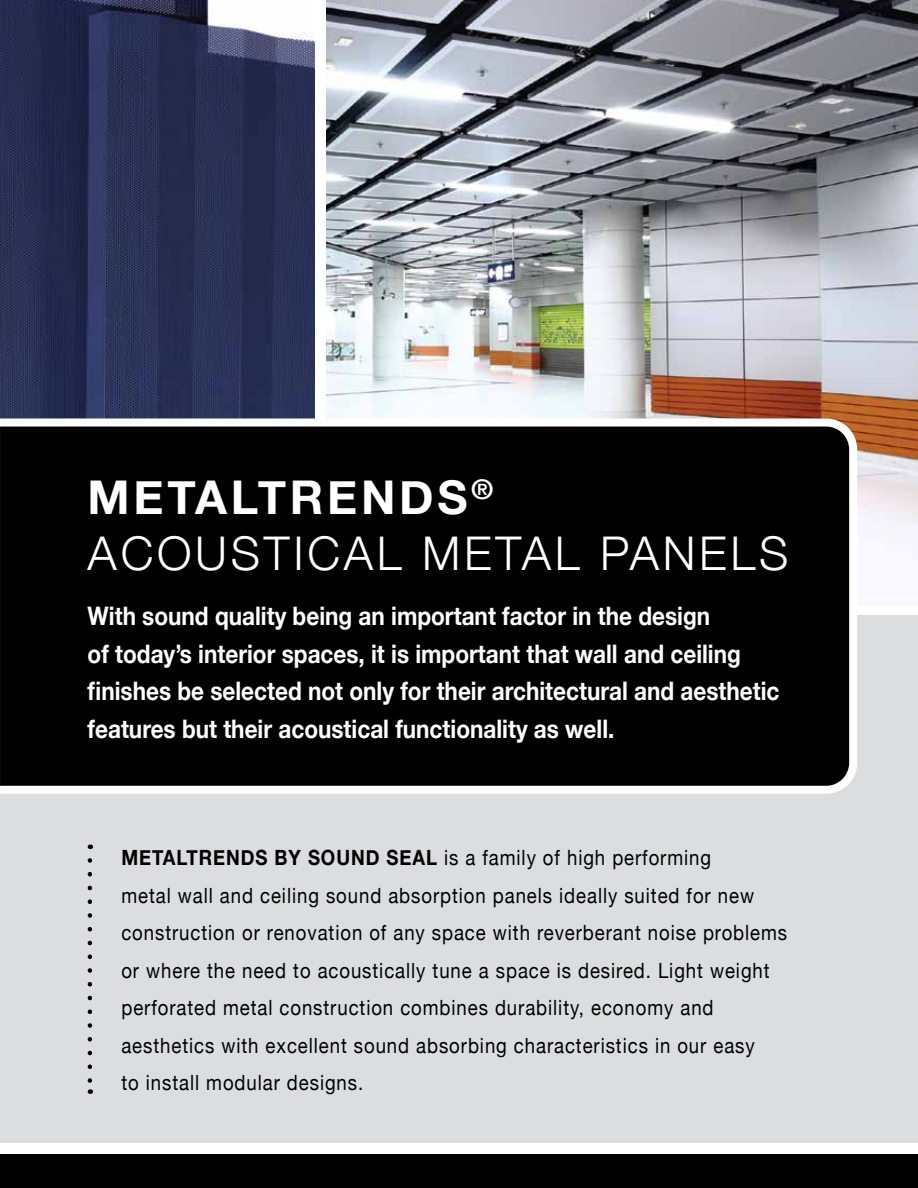
<style>
.page{position:relative;width:918px;height:1188px;background:#fff}
.page>*{position:absolute;margin:0;border:0;box-sizing:border-box;transform-origin:0 0}
.t1{font:300 46.5px/55.5px "Helvetica Neue";letter-spacing:.08em;color:#fff}
.t2{font:700 25.5px/37.5px "Helvetica Neue";color:#fff;scale:.88 1}
.t3{font:21px/37.5px "Helvetica Neue";letter-spacing:.05em;color:#000;scale:.88 1}
.s1{font-weight:700}
</style>
<div class="page">
<img style="left:0;top:0;width:315px;height:414px">
<img style="left:326px;top:0;width:592px;height:534px">
<div style="left:0;top:1155px;width:918px;height:33px;background:#000"></div>
<div style="left:0;top:616px;width:918px;height:527px;background:#dcddde"></div>
<svg style="left:88px;top:860px;width:4px;height:234px"></svg>
<svg style="left:0;top:414px;width:861px;height:380px;background:#0f0f0f"></svg>
<h1 class="t1" style="left:88px;top:466px;width:702px"><span class="s1">METALTRENDS</span><sup>®<br></sup>ACOUSTICAL METAL PANELS</h1>
<p class="t2" style="left:88px;top:598px;width:788px">With sound quality being an important factor in the design<br>of today’s interior spaces, it is important that wall and ceiling finishes be selected not only for their architectural and aesthetic features but their acoustical functionality as well.</p>
<p class="t3" style="left:121px;top:840px;width:758px"><span class="s1">METALTRENDS BY SOUND SEAL</span> is a family of high performing<br>metal wall and ceiling sound absorption panels ideally suited for new construction or renovation of any space with reverberant noise problems or where the need to acoustically tune a space is desired. Light weight perforated metal construction combines durability, economy and aesthetics with excellent sound absorbing characteristics in our easy<br>to install modular designs.</p>
</div>
